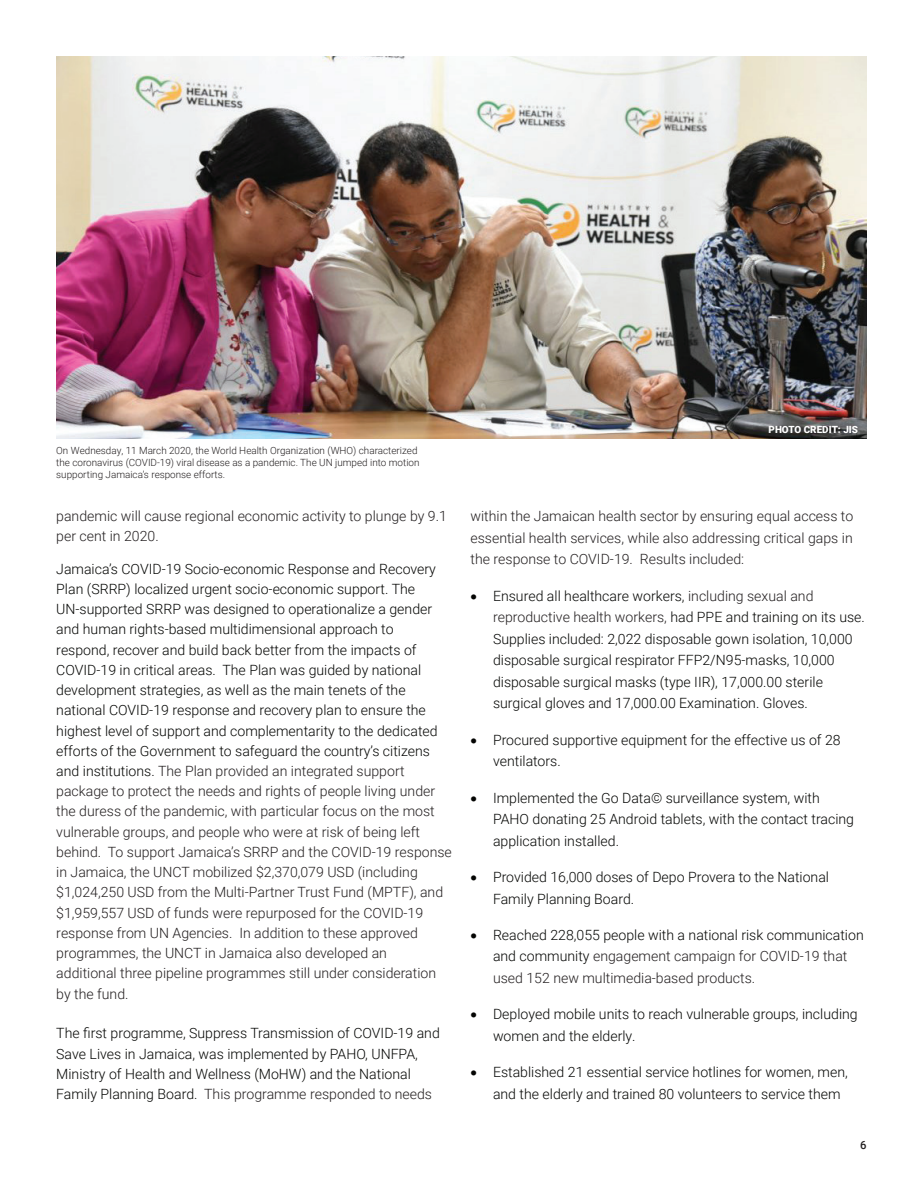
<style>
.page{position:relative;width:923px;height:1193px;background:#fff}
.page>*{position:absolute;margin:0;border:0;box-sizing:border-box;transform-origin:0 0}
.t1{font:300 14.1px/20.2px "Roboto";color:#231f20}
.t2{font:300 14.1px/21.5px "Roboto";color:#040503}
.t3{font:500 11.25px "Roboto";color:#231f20}
.t4{font:300 9.9px/11.9px "Roboto";color:#231f20}
.t5{font:900 9.9px "Roboto";color:#fff}
.s1{color:#040503}
.s2{color:#231f20}
</style>
<div class="page">
<img style="left:56px;top:56px;width:810px;height:383px">
<p class="t4" style="left:56px;top:444px;width:365px">On Wednesday, 11 March 2020, the World Health Organization (WHO) characterized the coronavirus (COVID-19) viral disease as a pandemic. The UN jumped into motion supporting Jamaica’s response efforts.</p>
<p class="t1" style="left:56px;top:505px;width:392px">pandemic will cause regional economic activity to plunge by 9.1 per cent in 2020.</p>
<p class="t1" style="left:56px;top:558px;width:397px"><span class="s1">Jamaica’s COVID-19 Socio-economic Response and Recovery Plan (SRRP) localized urgent socio-economic support. The UN-supported SRRP was designed to operationalize a gender and human rights-based multidimensional approach to<br>respond, recover and build back better from the impacts of COVID-19 in critical areas. The Plan was guided by national development strategies, as well as the main tenets of the national COVID-19 response and recovery plan to ensure the highest level of support and complementarity to the dedicated efforts of the Government to safeguard the country’s citizens and institutions.</span> The Plan provided an integrated support package to protect the needs and rights of people living under the duress of the pandemic, with particular focus on the most vulnerable groups, and people who were at risk of being left behind. To support Jamaica’s SRRP and the COVID-19 response in Jamaica, the UNCT mobilized $2,370,079 USD (including $1,024,250 USD from the Multi-Partner Trust Fund (MPTF), and $1,959,557 USD of funds were repurposed for the COVID-19 response from UN Agencies. In addition to these approved programmes, the UNCT in Jamaica also developed an<br>additional three pipeline programmes still under consideration by the fund.</p>
<p class="t2" style="left:56px;top:1022px;width:385px;line-height:20.2px">The first programme, Suppress Transmission of COVID-19 and Save Lives in Jamaica, was implemented by PAHO, UNFPA, Ministry of Health and Wellness (MoHW) and the National Family Planning Board. <span class="s2">This programme responded to needs</span></p>
<p class="t5" style="left:768px;top:422px;width:91px">PHOTO CREDIT: JIS</p>
<p class="t1" style="left:470px;top:505px;width:384px;line-height:21.5px;text-align:justify">within the Jamaican health sector by ensuring equal access to essential health services, while also addressing critical gaps in the response to COVID-19. Results included:</p>
<p class="t2" style="left:493px;top:584px;width:373px;text-indent:-23px">• Ensured all healthcare workers, <span class="s2">including sexual and reproductive health workers,</span> had PPE and training on its use.<br>Supplies included: 2,022 disposable gown isolation, 10,000 disposable surgical respirator FFP2/N95-masks, 10,000 disposable surgical masks (type IIR), 17,000.00 sterile surgical gloves and 17,000.00 Examination. Gloves.</p>
<p class="t2" style="left:493px;top:728px;width:349px;text-indent:-23px">• Procured supportive equipment for the effective us of 28 ventilators.</p>
<p class="t2" style="left:493px;top:786px;width:362px;text-indent:-23px">• Implemented the Go Data© surveillance system, with<br>PAHO donating 25 Android tablets, with the contact tracing application installed.</p>
<p class="t2" style="left:493px;top:865px;width:337px;text-indent:-23px">• Provided 16,000 doses of Depo Provera to the National<br>Family Planning Board.</p>
<p class="t1" style="left:493px;top:923px;width:372px;line-height:21.5px;text-indent:-23px"><span class="s1">• Reached 228,055 people with a national risk communication and community</span> engagement campaign for COVID-19 that used 152 new multimedia-based products.</p>
<p class="t2" style="left:493px;top:1003px;width:366px;text-indent:-23px">• Deployed mobile units to reach vulnerable groups, including women and the elderly.</p>
<p class="t2" style="left:493px;top:1061px;width:356px;text-indent:-23px">• Established 21 essential service hotlines for women, men, and the elderly and trained 80 volunteers to service them</p>
<p class="t3" style="left:860px;top:1136px;width:8px">6</p>
</div>
